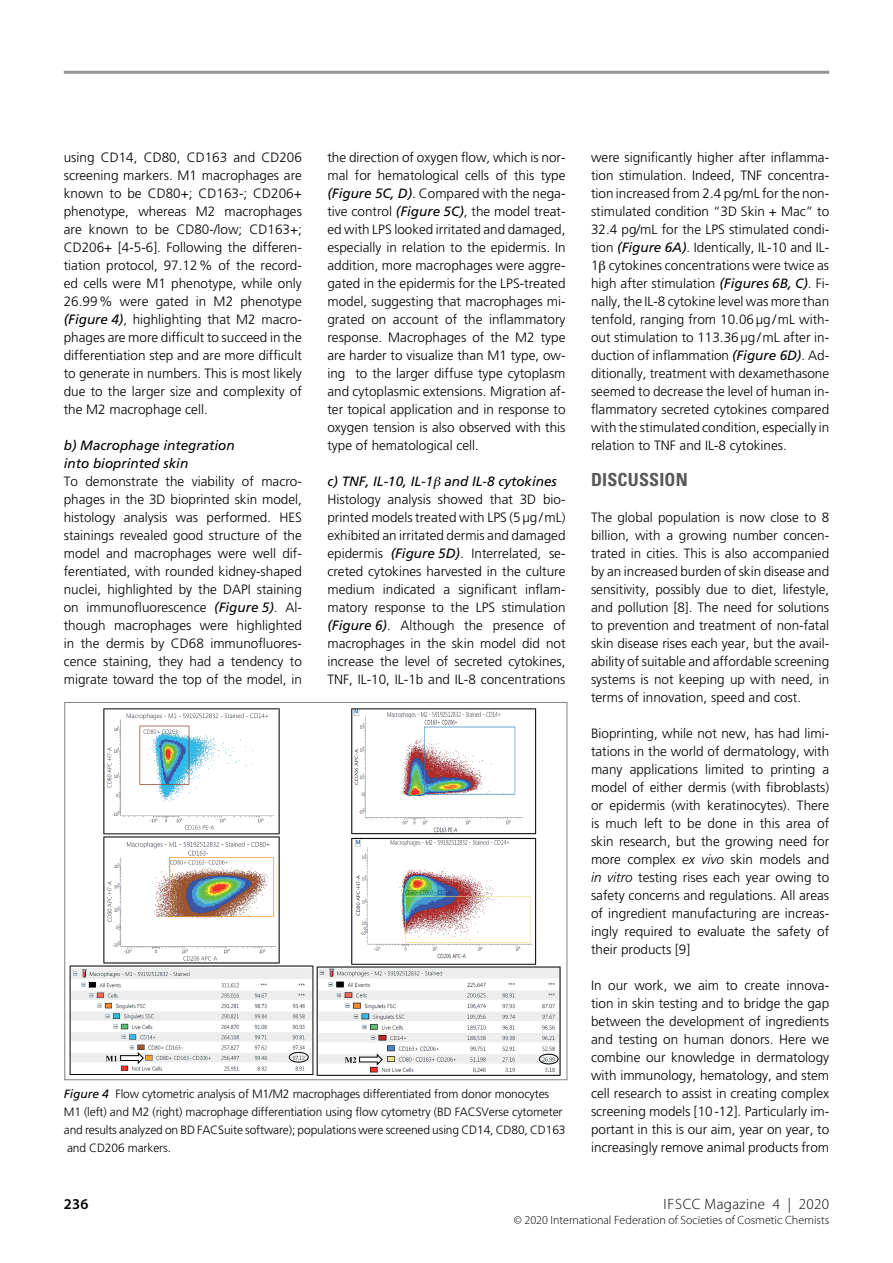
<style>
.page{position:relative;width:893px;height:1263px;background:#fff}
.page>*{position:absolute;margin:0;border:0;box-sizing:border-box;transform-origin:0 0}
.t1{font:700 condensed 18px "Univers";letter-spacing:.01em;color:#58595b}
.t2{font:300 15px "Myriad Pro";letter-spacing:.025em;color:#000}
.t3{font:600 15px "Myriad Pro";color:#000}
.t4{font:300 13.5px/18px "Frutiger";color:#000;text-align:justify}
.t5{font:italic 13.5px/18px "Frutiger";color:#000}
.t6{font:300 12px/18px "Frutiger";letter-spacing:-.01em;color:#000}
.t7{font:300 12px "Myriad Pro";color:#000}
.s1{font-weight:400;font-style:italic}
.s2{font-style:italic}
</style>
<div class="page">
<hr style="left:64px;top:71px;width:765px;height:3px;background:#939598">
<img style="left:69px;top:708px;width:492px;height:368px">
<p class="t4" style="left:64px;top:148px;width:240px">using CD14, CD80, CD163 and CD206 screening markers. M1 macrophages are known to be CD80+; CD163-; CD206+ phenotype, whereas M2 macrophages are known to be CD80-/low; CD163+; CD206+ [4-5-6]. Following the differen&shy;tiation protocol, 97.12% of the record&shy;ed cells were M1 phenotype, while only 26.99% were gated in M2 phenotype <span class="s1">(Figure 4)</span>, highlighting that M2 macro&shy;phages are more difficult to succeed in the differentiation step and are more difficult to generate in numbers. This is most likely due to the larger size and complexity of the M2 macrophage cell.</p>
<p class="t5" style="left:64px;top:436px;width:173px">b) Macrophage integration into bioprinted skin</p>
<p class="t4" style="left:64px;top:472px;width:240px">To demonstrate the viability of macro&shy;phages in the 3D bioprinted skin model, histology analysis was performed. HES stainings revealed good structure of the model and macrophages were well dif&shy;ferentiated, with rounded kidney-shaped nuclei, highlighted by the DAPI staining on immunofluorescence <span class="s1">(Figure 5)</span>. Al&shy;though macrophages were highlighted in the dermis by CD68 immunofluores&shy;cence staining, they had a tendency to migrate toward the top of the model, in</p>
<p class="t4" style="left:327px;top:148px;width:240px">the direction of oxygen flow, which is nor&shy;mal for hematological cells of this type <span class="s1">(Figure 5C, D)</span>. Compared with the nega&shy;tive control <span class="s1">(Figure 5C)</span>, the model treat&shy;ed with LPS looked irritated and damaged, especially in relation to the epidermis. In addition, more macrophages were aggre&shy;gated in the epidermis for the LPS-treated model, suggesting that macrophages mi&shy;grated on account of the inflammatory response. Macrophages of the M2 type are harder to visualize than M1 type, ow&shy;ing to the larger diffuse type cytoplasm and cytoplasmic extensions. Migration af&shy;ter topical application and in response to oxygen tension is also observed with this type of hematological cell.</p>
<p class="t5" style="left:327px;top:472px;width:231px">c) TNF, IL-10, IL-1 and IL-8 cytokines</p>
<p class="t4" style="left:327px;top:490px;width:240px">Histology analysis showed that 3D bio&shy;printed models treated with LPS (5µg/mL) exhibited an irritated dermis and damaged epidermis <span class="s1">(Figure 5D)</span>. Interrelated, se&shy;creted cytokines harvested in the culture medium indicated a significant inflam&shy;matory response to the LPS stimulation <span class="s1">(Figure 6)</span>. Although the presence of macrophages in the skin model did not increase the level of secreted cytokines, TNF, IL-10, IL-1b and IL-8 concentrations</p>
<p class="t6" style="left:64px;top:1085px;width:503px"><span class="s1">Figure 4</span> Flow cytometric analysis of M1/M2 macrophages differentiated from donor monocytes M1 (left) and M2 (right) macrophage differentiation using flow cytometry (BD FACSVerse cytometer and results analyzed on BD FACSuite software); populations were screened using CD14, CD80, CD163 and CD206 markers.</p>
<p class="t4" style="left:591px;top:148px;width:240px">were significantly higher after inflamma&shy;tion stimulation. Indeed, TNF concentra&shy;tion increased from 2.4 pg/mL for the non&shy;stimulated condition “3D Skin + Mac” to 32.4 pg/mL for the LPS stimulated condi&shy;tion <span class="s1">(Figure 6A)</span>. Identically, IL-10 and IL-1 cytokines concentrations were twice as high after stimulation <span class="s1">(Figures 6B, C)</span>. Fi&shy;nally, the IL-8 cytokine level was more than tenfold, ranging from 10.06µg/mL with&shy;out stimulation to 113.36µg/mL after in&shy;duction of inflammation <span class="s1">(Figure 6D)</span>. Ad&shy;ditionally, treatment with dexamethasone seemed to decrease the level of human in&shy;flammatory secreted cytokines compared with the stimulated condition, especially in relation to TNF and IL-8 cytokines.</p>
<h1 class="t1" style="left:591px;top:469px;width:98px">DISCUSSION</h1>
<p class="t4" style="left:591px;top:508px;width:240px">The global population is now close to 8 billion, with a growing number concen&shy;trated in cities. This is also accompanied by an increased burden of skin disease and sensitivity, possibly due to diet, lifestyle, and pollution [8]. The need for solutions to prevention and treatment of non-fatal skin disease rises each year, but the avail&shy;ability of suitable and affordable screening systems is not keeping up with need, in terms of innovation, speed and cost.</p>
<p class="t4" style="left:591px;top:724px;width:240px">Bioprinting, while not new, has had limi&shy;tations in the world of dermatology, with many applications limited to printing a model of either dermis (with fibroblasts) or epidermis (with keratinocytes). There is much left to be done in this area of skin research, but the growing need for more complex <span class="s2">ex vivo</span> skin models and <span class="s2">in vitro</span> testing rises each year owing to safety concerns and regulations. All areas of ingredient manufacturing are increas&shy;ingly required to evaluate the safety of their products [9]</p>
<p class="t4" style="left:591px;top:976px;width:240px">In our work, we aim to create innova&shy;tion in skin testing and to bridge the gap between the development of ingredients and testing on human donors. Here we combine our knowledge in dermatology with immunology, hematology, and stem cell research to assist in creating complex screening models [10-12]. Particularly im&shy;portant in this is our aim, year on year, to increasingly remove animal products from</p>
<p class="t3" style="left:64px;top:1195px;width:26px">236</p>
<p class="t2" style="left:664px;top:1196px;width:167px">IFSCC Magazine 4 | 2020</p>
<p class="t7" style="left:514px;top:1214px;width:317px">© 2020 International Federation of Societies of Cosmetic Chemists</p>
</div>
